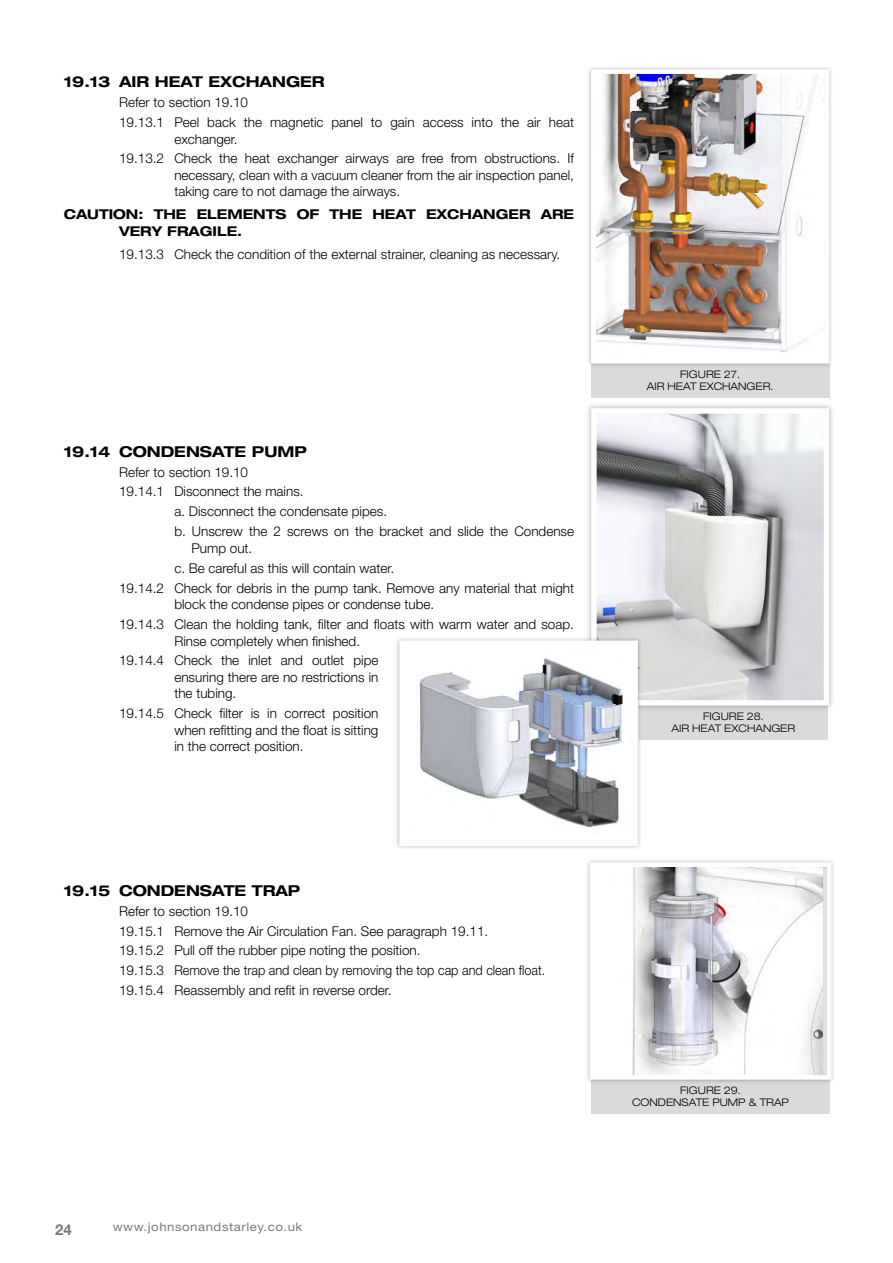
<style>
.page{position:relative;width:893px;height:1263px;background:#fff}
.page>*{position:absolute;margin:0;border:0;box-sizing:border-box;transform-origin:0 0}
.t1{font:700 expanded 15px "Helvetica Neue LT Std";color:#000}
.t2{font:700 15px "Helvetica Neue LT Std";color:#7c7b7b}
._1ST_INDENT{font:300 13.5px/16.5px "Helvetica Neue LT Std";color:#000}
.t3{font:700 expanded 13.5px/16.5px "Helvetica Neue LT Std";color:#000}
.t4{font:12px "Helvetica Neue LT Std";letter-spacing:.04em;color:#7c7b7b;scale:1.1 1}
.t5{font:300 expanded 10.5px "Helvetica Neue LT Std";color:#000}
</style>
<div class="page">
<div style="left:591px;top:1079px;width:239px;height:34px;background:#dadada"></div>
<div style="left:639px;top:706px;width:189px;height:34px;background:#dadada"></div>
<div style="left:591px;top:364px;width:238px;height:34px;background:#dadada"></div>
<div style="left:586px;top:65px;width:248px;height:303px;background:#000;opacity:.3"></div>
<img style="left:596px;top:74px;width:228px;height:285px">
<div style="left:585px;top:858px;width:251px;height:226px;background:#000;opacity:.3"></div>
<img style="left:595px;top:867px;width:228px;height:208px">
<div style="left:590px;top:862px;width:241px;height:218px;border:4px solid #fff"></div>
<div style="left:585px;top:402px;width:250px;height:309px;background:#000;opacity:.3"></div>
<img style="left:597px;top:414px;width:226px;height:286px">
<div style="left:591px;top:408px;width:238px;height:298px;border:5px solid #fff"></div>
<div style="left:395px;top:636px;width:247px;height:215px;background:#000;opacity:.3"></div>
<div style="left:402px;top:643px;width:234px;height:201px;background:#fff"></div>
<img style="left:419px;top:658px;width:204px;height:170px">
<div style="left:399px;top:640px;width:239px;height:206px;border:4px solid #fff"></div>
<p class="t1" style="left:64px;top:72px;width:262px">19.13 AIR HEAT EXCHANGER</p>
<p class="_1ST_INDENT" style="left:119px;top:94px;width:131px">Refer to section 19.10</p>
<p class="_1ST_INDENT" style="left:174px;top:114px;width:401px;text-indent:-55px">19.13.1 Peel back the magnetic panel to gain access into the air heat exchanger.</p>
<p class="_1ST_INDENT" style="left:174px;top:150px;width:401px;text-align:justify;text-indent:-55px">19.13.2 Check the heat exchanger airways are free from obstructions. If necessary, clean with a vacuum cleaner from the air inspection panel, taking care to not damage the airways.</p>
<p class="t3" style="left:119px;top:206px;width:456px;text-indent:-55px">CAUTION: THE ELEMENTS OF THE HEAT EXCHANGER ARE<br>VERY FRAGILE.</p>
<p class="_1ST_INDENT" style="left:119px;top:245px;width:443px">19.13.3 Check the condition of the external strainer, cleaning as necessary.</p>
<p class="t1" style="left:64px;top:442px;width:245px">19.14 CONDENSATE PUMP</p>
<p class="_1ST_INDENT" style="left:119px;top:463px;width:131px">Refer to section 19.10</p>
<p class="_1ST_INDENT" style="left:119px;top:483px;width:186px">19.14.1 Disconnect the mains.</p>
<p class="_1ST_INDENT" style="left:174px;top:503px;width:214px">a. Disconnect the condensate pipes.</p>
<p class="_1ST_INDENT" style="left:191px;top:523px;width:384px;text-indent:-17px">b. Unscrew the 2 screws on the bracket and slide the Condense<br>Pump out.</p>
<p class="_1ST_INDENT" style="left:174px;top:559px;width:221px">c. Be careful as this will contain water.</p>
<p class="_1ST_INDENT" style="left:174px;top:579px;width:401px;text-indent:-55px">19.14.2 Check for debris in the pump tank. Remove any material that might block the condense pipes or condense tube.</p>
<p class="_1ST_INDENT" style="left:174px;top:616px;width:401px;text-indent:-55px">19.14.3 Clean the holding tank, filter and floats with warm water and soap.<br>Rinse completely when finished.</p>
<p class="_1ST_INDENT" style="left:174px;top:652px;width:206px;text-align:justify;text-indent:-55px">19.14.4 Check the inlet and outlet pipe ensuring there are no restrictions in the tubing.</p>
<p class="_1ST_INDENT" style="left:174px;top:705px;width:206px;text-align:justify;text-indent:-55px">19.14.5 Check filter is in correct position when refitting and the float is sitting in the correct position.</p>
<p class="t1" style="left:64px;top:881px;width:238px">19.15 CONDENSATE TRAP</p>
<p class="_1ST_INDENT" style="left:119px;top:902px;width:131px">Refer to section 19.10</p>
<p class="_1ST_INDENT" style="left:119px;top:922px;width:371px">19.15.1 Remove the Air Circulation Fan. See paragraph 19.11.</p>
<p class="_1ST_INDENT" style="left:119px;top:942px;width:303px">19.15.2 Pull off the rubber pipe noting the position.</p>
<p class="_1ST_INDENT" style="left:119px;top:962px;width:428px">19.15.3 Remove the trap and clean by removing the top cap and clean float.</p>
<p class="_1ST_INDENT" style="left:119px;top:982px;width:274px">19.15.4 Reassembly and refit in reverse order.</p>
<p class="t2" style="left:55px;top:1220px;width:18px">24</p>
<p class="t4" style="left:113px;top:1220px;width:174px">www.johnsonandstarley.co.uk</p>
<p class="t5" style="left:680px;top:368px;width:61px">FIGURE 27.</p>
<p class="t5" style="left:647px;top:380px;width:128px">AIR HEAT EXCHANGER.</p>
<p class="t5" style="left:703px;top:710px;width:62px">FIGURE 28.</p>
<p class="t5" style="left:672px;top:722px;width:125px">AIR HEAT EXCHANGER</p>
<p class="t5" style="left:680px;top:1084px;width:62px">FIGURE 29.</p>
<p class="t5" style="left:632px;top:1096px;width:158px">CONDENSATE PUMP &amp; TRAP</p>
</div>
